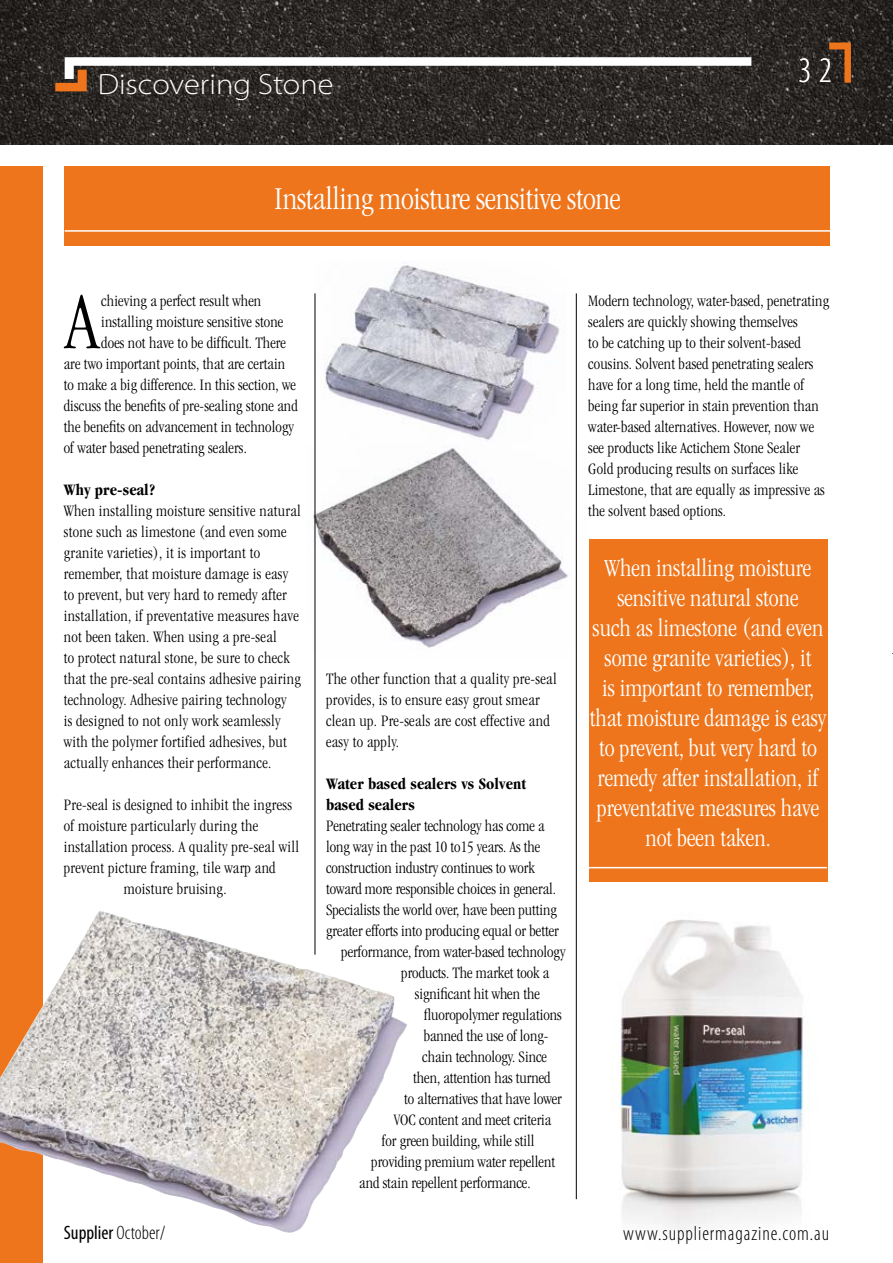
<style>
.page{position:relative;width:893px;height:1263px;background:#fff}
.page>*{position:absolute;margin:0;border:0;box-sizing:border-box;transform-origin:0 0}
.t1{font:300 condensed 83.1px "Garamond";color:#000}
.t2{font:300 condensed 36px "Myriad Pro";color:#fff}
.t3{font:300 condensed 33px "Garamond";letter-spacing:-.01em;color:#fff}
.t4{font:300 semi-expanded 29.4px "Myriad Pro";color:#fff}
.t5{font:300 condensed 25.5px/30px "Garamond";color:#fff;text-align:center}
.t6{font:300 condensed 20.25px "Myriad Pro";letter-spacing:.045em;color:#000}
.t7{font:300 condensed 19.5px "Myriad Pro";color:#fff}
.t8{font:300 condensed 16.5px/21px "Garamond";letter-spacing:.01em;color:#000}
.t9{font:700 condensed 16.5px/21px "Garamond";letter-spacing:.005em;color:#000}
.s1{font-weight:400;color:#000}
.s2{color:#000}
</style>
<div class="page">
<img style="left:0;top:0;width:892px;height:145px">
<svg style="left:55px;top:57px;width:696px;height:34px"></svg>
<svg style="left:829px;top:43px;width:22px;height:40px"></svg>
<div style="left:0;top:166px;width:43px;height:1097px;background:#ee751b"></div>
<img style="left:612px;top:920px;width:193px;height:311px">
<img style="left:0;top:910px;width:407px;height:323px">
<div style="left:65px;top:167px;width:765px;height:79px;background:#ee751b"></div>
<hr style="left:65px;top:230px;width:765px;height:2px;background:#fff">
<img style="left:324px;top:265px;width:236px;height:176px">
<img style="left:313px;top:444px;width:263px;height:215px">
<div style="left:589px;top:539px;width:238px;height:342px;background:#ee751b"></div>
<hr style="left:589px;top:867px;width:238px;height:1px;background:#fff">
<hr style="left:315px;top:293px;width:1px;height:662px;background:#000">
<hr style="left:576px;top:293px;width:1px;height:906px;background:#000">
<h3 class="t4" style="left:98px;top:68px;width:237px">Discovering Stone</h3>
<h3 class="t3" style="left:274px;top:181px;width:349px">Installing moisture sensitive stone</h3>
<h2 class="t2" style="left:799px;top:51px;width:35px">32</h2>
<h1 class="t1" style="left:66px;top:277px;width:34px">A</h1>
<p class="t8" style="left:101px;top:290px;width:161px">chieving a perfect result when</p>
<p class="t8" style="left:101px;top:311px;width:184px">installing moisture sensitive stone</p>
<p class="t8" style="left:101px;top:332px;width:186px">does not have to be difficult. There</p>
<p class="t8" style="left:64px;top:353px;width:223px">are two important points, that are certain</p>
<p class="t8" style="left:64px;top:374px;width:234px">to make a big difference. In this section, we</p>
<p class="t8" style="left:64px;top:395px;width:236px">discuss the benefits of pre-sealing stone and</p>
<p class="t8" style="left:64px;top:416px;width:232px">the benefits on advancement in technology</p>
<p class="t8" style="left:64px;top:437px;width:185px">of water based penetrating sealers.</p>
<p class="t9" style="left:64px;top:479px;width:93px">Why pre-seal?</p>
<p class="t8" style="left:64px;top:500px;width:239px">When installing moisture sensitive natural stone such as limestone (and even some granite varieties), it is important to remember, that moisture damage is easy to prevent, but very hard to remedy after installation, if preventative measures have not been taken. When using a pre-seal<br>to protect natural stone, be sure to check that the pre-seal contains adhesive pairing technology. Adhesive pairing technology<br>is designed to not only work seamlessly with the polymer fortified adhesives, but actually enhances their performance.</p>
<p class="t8" style="left:64px;top:794px;width:230px">Pre-seal is designed to inhibit the ingress</p>
<p class="t8" style="left:64px;top:815px;width:196px">of moisture particularly during the</p>
<p class="t8" style="left:64px;top:836px;width:237px">installation process. A quality pre-seal will</p>
<p class="t8" style="left:64px;top:857px;width:213px">prevent picture framing, tile warp and</p>
<p class="t8" style="left:124px;top:878px;width:104px">moisture bruising.</p>
<p class="t7" style="left:64px;top:1222px;width:191px"><span class="s1">Supplier</span> <span class="s2">October/</span>November 2022</p>
<p class="t8" style="left:326px;top:668px;width:232px">The other function that a quality pre-seal provides, is to ensure easy grout smear clean up. Pre-seals are cost effective and easy to apply.</p>
<p class="t9" style="left:326px;top:773px;width:202px">Water based sealers vs Solvent based sealers</p>
<p class="t8" style="left:326px;top:815px;width:220px">Penetrating sealer technology has come a</p>
<p class="t8" style="left:326px;top:836px;width:216px">long way in the past 10 to15 years. As the</p>
<p class="t8" style="left:326px;top:857px;width:210px">construction industry continues to work</p>
<p class="t8" style="left:326px;top:878px;width:231px">toward more responsible choices in general.</p>
<p class="t8" style="left:326px;top:899px;width:233px">Specialists the world over, have been putting</p>
<p class="t8" style="left:326px;top:920px;width:234px">greater efforts into producing equal or better</p>
<p class="t8" style="left:341px;top:941px;width:226px">performance, from water-based technology</p>
<p class="t8" style="left:401px;top:962px;width:149px">products. The market took a</p>
<p class="t8" style="left:415px;top:983px;width:127px">significant hit when the</p>
<p class="t8" style="left:424px;top:1004px;width:139px">fluoropolymer regulations</p>
<p class="t8" style="left:424px;top:1026px;width:126px">banned the use of long-</p>
<p class="t8" style="left:422px;top:1047px;width:126px">chain technology. Since</p>
<p class="t8" style="left:413px;top:1068px;width:139px">then, attention has turned</p>
<p class="t8" style="left:404px;top:1089px;width:159px">to alternatives that have lower</p>
<p class="t8" style="left:394px;top:1110px;width:159px">VOC content and meet criteria</p>
<p class="t8" style="left:382px;top:1131px;width:154px">for green building, while still</p>
<p class="t8" style="left:371px;top:1152px;width:185px">providing premium water repellent</p>
<p class="t8" style="left:359px;top:1173px;width:173px">and stain repellent performance.</p>
<p class="t8" style="left:588px;top:291px;width:242px">Modern technology, water-based, penetrating sealers are quickly showing themselves<br>to be catching up to their solvent-based cousins. Solvent based penetrating sealers have for a long time, held the mantle of being far superior in stain prevention than water-based alternatives. However, now we see products like Actichem Stone Sealer Gold producing results on surfaces like Limestone, that are equally as impressive as the solvent based options.</p>
<p class="t5" style="left:590px;top:553px;width:238px">When installing moisture sensitive natural stone<br>such as limestone (and even some granite varieties), it<br>is important to remember, that moisture damage is easy to prevent, but very hard to remedy after installation, if preventative measures have not been taken.</p>
<p class="t6" style="left:623px;top:1222px;width:208px">www.suppliermagazine.com.au</p>
</div>
